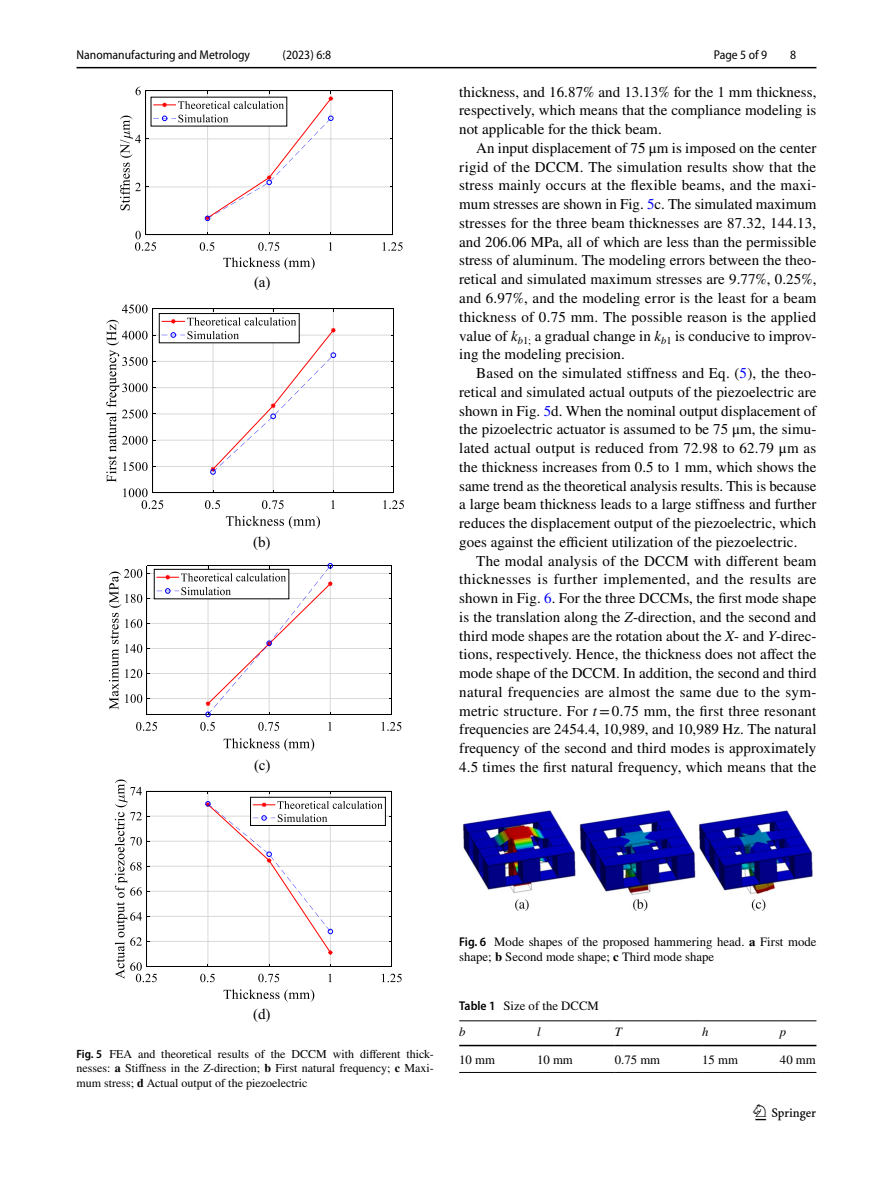
<style>
.page{position:relative;width:893px;height:1187px;background:#fff}
.page>*{position:absolute;margin:0;border:0;box-sizing:border-box;transform-origin:0 0}
.t1{font:22.5px "Springnew Regular 3";color:#000}
.t2{font:15px/18.8px "STIX";letter-spacing:.005em;color:#000;text-align:justify}
.t3{font:15px "Times New Roman PSMT4";color:#000}
.t4{font:12.75px/15px "STIX";color:#000}
.t5{font:semi-condensed 12.75px "Myriad Pro";color:#000}
.t6{font:italic 12.75px "STIX";color:#000}
.t7{font:12px/14.2px "STIX";color:#000;text-align:justify}
.s1{color:#00f}
.s2{font-style:italic}
.s3{font-family:"Myriad Pro";font-weight:600;font-stretch:semi-condensed}
.s4{font-weight:700}
</style>
<div class="page">
<hr style="left:77px;top:67px;width:739px;height:1px;background:#000">
<hr style="left:207px;top:91px;width:1px;height:144px;background:#d9d9d9">
<hr style="left:269px;top:91px;width:1px;height:144px;background:#d9d9d9">
<hr style="left:331px;top:91px;width:1px;height:144px;background:#d9d9d9">
<hr style="left:146px;top:187px;width:246px;height:1px;background:#d9d9d9">
<hr style="left:146px;top:139px;width:246px;height:1px;background:#d9d9d9">
<hr style="left:146px;top:235px;width:247px;height:1px;background:#000">
<hr style="left:146px;top:91px;width:247px;height:1px;background:#000">
<svg style="left:200px;top:242px;width:14px;height:9px"></svg>
<svg style="left:258px;top:242px;width:21px;height:9px"></svg>
<svg style="left:329px;top:242px;width:3px;height:8px"></svg>
<svg style="left:383px;top:242px;width:20px;height:9px"></svg>
<svg style="left:223px;top:257px;width:92px;height:13px"></svg>
<hr style="left:146px;top:91px;width:1px;height:144px;background:#000">
<hr style="left:392px;top:91px;width:1px;height:144px;background:#000">
<svg style="left:135px;top:231px;width:21px;height:20px"></svg>
<svg style="left:120px;top:87px;width:214px;height:134px"></svg>
<hr style="left:213px;top:309px;width:1px;height:183px;background:#d9d9d9">
<hr style="left:273px;top:309px;width:1px;height:183px;background:#d9d9d9">
<hr style="left:333px;top:309px;width:1px;height:183px;background:#d9d9d9">
<hr style="left:153px;top:466px;width:240px;height:1px;background:#d9d9d9">
<hr style="left:153px;top:440px;width:240px;height:1px;background:#d9d9d9">
<hr style="left:153px;top:413px;width:240px;height:1px;background:#d9d9d9">
<hr style="left:153px;top:387px;width:240px;height:1px;background:#d9d9d9">
<hr style="left:153px;top:361px;width:240px;height:1px;background:#d9d9d9">
<hr style="left:153px;top:335px;width:240px;height:1px;background:#d9d9d9">
<hr style="left:153px;top:492px;width:241px;height:1px;background:#000">
<hr style="left:153px;top:308px;width:241px;height:1px;background:#000">
<svg style="left:205px;top:500px;width:15px;height:9px"></svg>
<svg style="left:262px;top:500px;width:22px;height:9px"></svg>
<svg style="left:331px;top:500px;width:4px;height:9px"></svg>
<svg style="left:383px;top:500px;width:21px;height:9px"></svg>
<svg style="left:226px;top:516px;width:94px;height:12px"></svg>
<hr style="left:153px;top:308px;width:1px;height:184px;background:#000">
<hr style="left:393px;top:308px;width:1px;height:184px;background:#000">
<svg style="left:123px;top:488px;width:40px;height:21px"></svg>
<svg style="left:122px;top:304px;width:33px;height:9px"></svg>
<svg style="left:106px;top:320px;width:49px;height:162px"></svg>
<div style="left:159px;top:313px;width:140px;height:30px;background:#fff"></div>
<svg style="left:162px;top:317px;width:174px;height:158px"></svg>
<div style="left:159px;top:313px;width:140px;height:30px;border:1px solid #000"></div>
<hr style="left:147px;top:698px;width:244px;height:1px;background:#d9d9d9">
<hr style="left:147px;top:673px;width:244px;height:1px;background:#d9d9d9">
<hr style="left:147px;top:648px;width:244px;height:1px;background:#d9d9d9">
<hr style="left:147px;top:623px;width:244px;height:1px;background:#d9d9d9">
<hr style="left:147px;top:598px;width:244px;height:1px;background:#d9d9d9">
<hr style="left:147px;top:573px;width:244px;height:1px;background:#d9d9d9">
<hr style="left:147px;top:714px;width:245px;height:1px;background:#000">
<hr style="left:147px;top:565px;width:245px;height:1px;background:#000">
<svg style="left:382px;top:721px;width:19px;height:9px"></svg>
<svg style="left:224px;top:738px;width:90px;height:13px"></svg>
<hr style="left:391px;top:565px;width:1px;height:149px;background:#000">
<svg style="left:109px;top:563px;width:224px;height:167px"></svg>
<div style="left:154px;top:569px;width:135px;height:30px;border:1px solid #000"></div>
<hr style="left:208px;top:791px;width:1px;height:175px;background:#d9d9d9">
<hr style="left:269px;top:791px;width:1px;height:175px;background:#d9d9d9">
<hr style="left:330px;top:791px;width:1px;height:175px;background:#d9d9d9">
<hr style="left:147px;top:941px;width:245px;height:1px;background:#d9d9d9">
<hr style="left:147px;top:916px;width:245px;height:1px;background:#d9d9d9">
<hr style="left:147px;top:891px;width:245px;height:1px;background:#d9d9d9">
<hr style="left:147px;top:865px;width:245px;height:1px;background:#d9d9d9">
<hr style="left:147px;top:840px;width:245px;height:1px;background:#d9d9d9">
<hr style="left:147px;top:815px;width:245px;height:1px;background:#d9d9d9">
<hr style="left:147px;top:966px;width:245px;height:1px;background:#000">
<hr style="left:147px;top:790px;width:245px;height:1px;background:#000">
<svg style="left:200px;top:973px;width:15px;height:9px"></svg>
<svg style="left:258px;top:973px;width:21px;height:9px"></svg>
<svg style="left:328px;top:973px;width:4px;height:9px"></svg>
<svg style="left:382px;top:973px;width:20px;height:9px"></svg>
<svg style="left:224px;top:989px;width:90px;height:12px"></svg>
<hr style="left:391px;top:790px;width:1px;height:176px;background:#000">
<svg style="left:115px;top:779px;width:42px;height:203px"></svg>
<div style="left:251px;top:797px;width:134px;height:28px;background:#fff"></div>
<svg style="left:205px;top:800px;width:178px;height:155px"></svg>
<div style="left:250px;top:797px;width:136px;height:28px;border:1px solid #000"></div>
<img style="left:463px;top:810px;width:349px;height:100px">
<hr style="left:459px;top:1020px;width:78px;height:1px;background:#000">
<hr style="left:459px;top:1044px;width:78px;height:2px;background:#000">
<hr style="left:537px;top:1020px;width:78px;height:1px;background:#000">
<hr style="left:537px;top:1044px;width:78px;height:2px;background:#000">
<hr style="left:615px;top:1020px;width:87px;height:1px;background:#000">
<hr style="left:615px;top:1044px;width:87px;height:2px;background:#000">
<hr style="left:702px;top:1020px;width:78px;height:1px;background:#000">
<hr style="left:702px;top:1044px;width:78px;height:2px;background:#000">
<hr style="left:780px;top:1020px;width:36px;height:1px;background:#000">
<hr style="left:780px;top:1044px;width:36px;height:2px;background:#000">
<hr style="left:459px;top:1071px;width:78px;height:1px;background:#000">
<hr style="left:537px;top:1071px;width:78px;height:1px;background:#000">
<hr style="left:615px;top:1071px;width:87px;height:1px;background:#000">
<hr style="left:702px;top:1071px;width:78px;height:1px;background:#000">
<hr style="left:780px;top:1071px;width:36px;height:1px;background:#000">
<p class="t5" style="left:77px;top:48px;width:175px">Nanomanufacturing and Metrology</p>
<p class="t5" style="left:283px;top:48px;width:50px">(2023) 6:8</p>
<p class="t3" style="left:254px;top:272px;width:18px">(a)</p>
<p class="t3" style="left:253px;top:531px;width:19px">(b)</p>
<p class="t3" style="left:254px;top:754px;width:18px">(c)</p>
<p class="t5" style="left:714px;top:48px;width:55px">Page 5 of 9</p>
<p class="t5" style="left:790px;top:48px;width:8px">8</p>
<p class="t2" style="left:459px;top:83px;width:359px">thickness, and 16.87% and 13.13% for the 1 mm thickness, respectively, which means that the compliance modeling is not applicable for the thick beam.</p>
<p class="t2" style="left:459px;top:139px;width:359px;text-indent:17px">An input displacement of 75 μm is imposed on the center rigid of the DCCM. The simulation results show that the stress mainly occurs at the flexible beams, and the maxi&shy;mum stresses are shown in Fig. <span class="s1">5</span>c. The simulated maximum stresses for the three beam thicknesses are 87.32, 144.13, and 206.06 MPa, all of which are less than the permissible stress of aluminum. The modeling errors between the theo&shy;retical and simulated maximum stresses are 9.77%, 0.25%, and 6.97%, and the modeling error is the least for a beam thickness of 0.75 mm. The possible reason is the applied value of <span class="s2">k</span><sub>b</sub><sub>1;</sub> a gradual change in <span class="s2">k</span><sub>b</sub><sub>1</sub> is conducive to improv&shy;ing the modeling precision.</p>
<p class="t2" style="left:459px;top:364px;width:359px;text-indent:17px">Based on the simulated stiffness and Eq. (<span class="s1">5</span>), the theo&shy;retical and simulated actual outputs of the piezoelectric are shown in Fig. <span class="s1">5</span>d. When the nominal output displacement of the pizoelectric actuator is assumed to be 75 μm, the simu&shy;lated actual output is reduced from 72.98 to 62.79 μm as the thickness increases from 0.5 to 1 mm, which shows the same trend as the theoretical analysis results. This is because a large beam thickness leads to a large stiffness and further reduces the displacement output of the piezoelectric, which goes against the efficient utilization of the piezoelectric.</p>
<p class="t2" style="left:459px;top:552px;width:359px;text-indent:17px">The modal analysis of the DCCM with different beam thicknesses is further implemented, and the results are shown in Fig. <span class="s1">6</span>. For the three DCCMs, the first mode shape is the translation along the <span class="s2">Z</span>-direction, and the second and third mode shapes are the rotation about the <span class="s2">X</span>- and <span class="s2">Y</span>-direc&shy;tions, respectively. Hence, the thickness does not affect the mode shape of the DCCM. In addition, the second and third natural frequencies are almost the same due to the sym&shy;metric structure. For <span class="s2">t</span>=0.75 mm, the first three resonant frequencies are 2454.4, 10,989, and 10,989 Hz. The natural frequency of the second and third modes is approximately 4.5 times the first natural frequency, which means that the</p>
<p class="t3" style="left:253px;top:1003px;width:19px">(d)</p>
<p class="t7" style="left:77px;top:1047px;width:359px"><span class="s3">Fig. 5</span> FEA and theoretical results of the DCCM with different thick&shy;nesses: <span class="s4">a</span> Stiffness in the <span class="s2">Z</span>-direction; <span class="s4">b</span> First natural frequency; <span class="s4">c</span> Maxi&shy;mum stress; <span class="s4">d</span> Actual output of the piezoelectric</p>
<p class="t4" style="left:459px;top:934px;width:359px"><span class="s3">Fig. 6</span> Mode shapes of the proposed hammering head. <span class="s4">a</span> First mode shape; <span class="s4">b</span> Second mode shape; <span class="s4">c</span> Third mode shape</p>
<p class="t4" style="left:459px;top:994px;width:141px;line-height:25.5px"><span class="s3">Table 1</span> Size of the DCCM <span class="s2">b</span></p>
<p class="t6" style="left:537px;top:1022px;width:5px">l</p>
<p class="t6" style="left:615px;top:1022px;width:9px">T</p>
<p class="t6" style="left:702px;top:1022px;width:8px">h</p>
<p class="t6" style="left:780px;top:1022px;width:8px">p</p>
<p class="t4" style="left:459px;top:1052px;width:37px">10 mm</p>
<p class="t4" style="left:537px;top:1052px;width:37px">10 mm</p>
<p class="t4" style="left:615px;top:1052px;width:47px">0.75 mm</p>
<p class="t4" style="left:702px;top:1052px;width:37px">15 mm</p>
<p class="t4" style="left:780px;top:1052px;width:37px">40 mm</p>
<h1 class="t1" style="left:755px;top:1104px;width:62px">1 3</h1>
</div>
